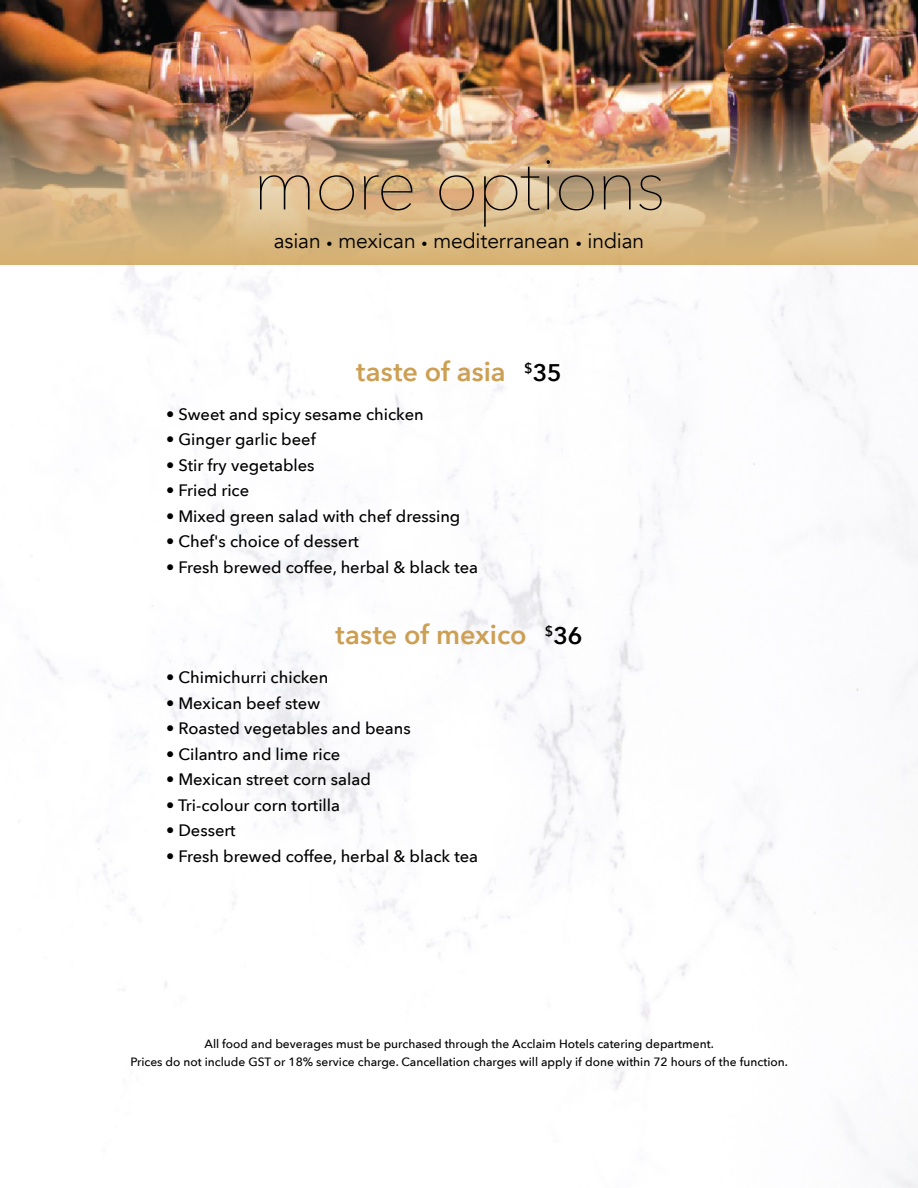
<style>
.page{position:relative;width:918px;height:1188px;background:#fff}
.page>*{position:absolute;margin:0;border:0;box-sizing:border-box;transform-origin:0 0}
.t1{font:200 72px "Avenir Next";letter-spacing:-.025em;color:#000}
.t2{font:600 27px "Avenir Next";letter-spacing:.005em;color:#cc9f53}
.t3{font:21px "Avenir";letter-spacing:-.005em;color:#000}
.t4{font:500 16.5px "Avenir Next";color:#000}
.t5{font:500 12px/18px "Avenir Next";color:#000;text-align:center}
.s1{font-size:12px}
.s2{font-size:24px;color:#000}
</style>
<div class="page">
<img style="left:18px;top:270px;width:900px;height:918px">
<img style="left:0;top:0;width:918px;height:265px">
<h1 class="t1" style="left:252px;top:124px;width:415px">more options</h1>
<p class="t3" style="left:274px;top:229px;width:372px">asian <span class="s1">•</span> mexican <span class="s1">•</span> mediterranean <span class="s1">•</span> indian</p>
<h2 class="t2" style="left:356px;top:348px;width:207px">taste of asia <sup>$</sup><span class="s2">35</span></h2>
<p class="t4" style="left:166px;top:400px;width:259px">• Sweet and spicy sesame chicken</p>
<p class="t4" style="left:166px;top:426px;width:151px">• Ginger garlic beef</p>
<p class="t4" style="left:166px;top:451px;width:150px">• Stir fry vegetables</p>
<p class="t4" style="left:166px;top:477px;width:85px">• Fried rice</p>
<p class="t4" style="left:166px;top:502px;width:296px">• Mixed green salad with chef dressing</p>
<p class="t4" style="left:166px;top:528px;width:194px">• Chef's choice of dessert</p>
<p class="t4" style="left:166px;top:553px;width:314px">• Fresh brewed coffee, herbal &amp; black tea</p>
<h2 class="t2" style="left:336px;top:612px;width:248px">taste of mexico <sup>$</sup><span class="s2">36</span></h2>
<p class="t4" style="left:166px;top:663px;width:164px">• Chimichurri chicken</p>
<p class="t4" style="left:166px;top:689px;width:156px">• Mexican beef stew</p>
<p class="t4" style="left:166px;top:714px;width:246px">• Roasted vegetables and beans</p>
<p class="t4" style="left:166px;top:740px;width:176px">• Cilantro and lime rice</p>
<p class="t4" style="left:166px;top:765px;width:206px">• Mexican street corn salad</p>
<p class="t4" style="left:166px;top:791px;width:176px">• Tri-colour corn tortilla</p>
<p class="t4" style="left:166px;top:816px;width:71px">• Dessert</p>
<p class="t4" style="left:166px;top:842px;width:314px">• Fresh brewed coffee, herbal &amp; black tea</p>
<p class="t5" style="left:130px;top:1034px;width:659px">All food and beverages must be purchased through the Acclaim Hotels catering department.<br>Prices do not include GST or 18% service charge. Cancellation charges will apply if done within 72 hours of the function.</p>
</div>
